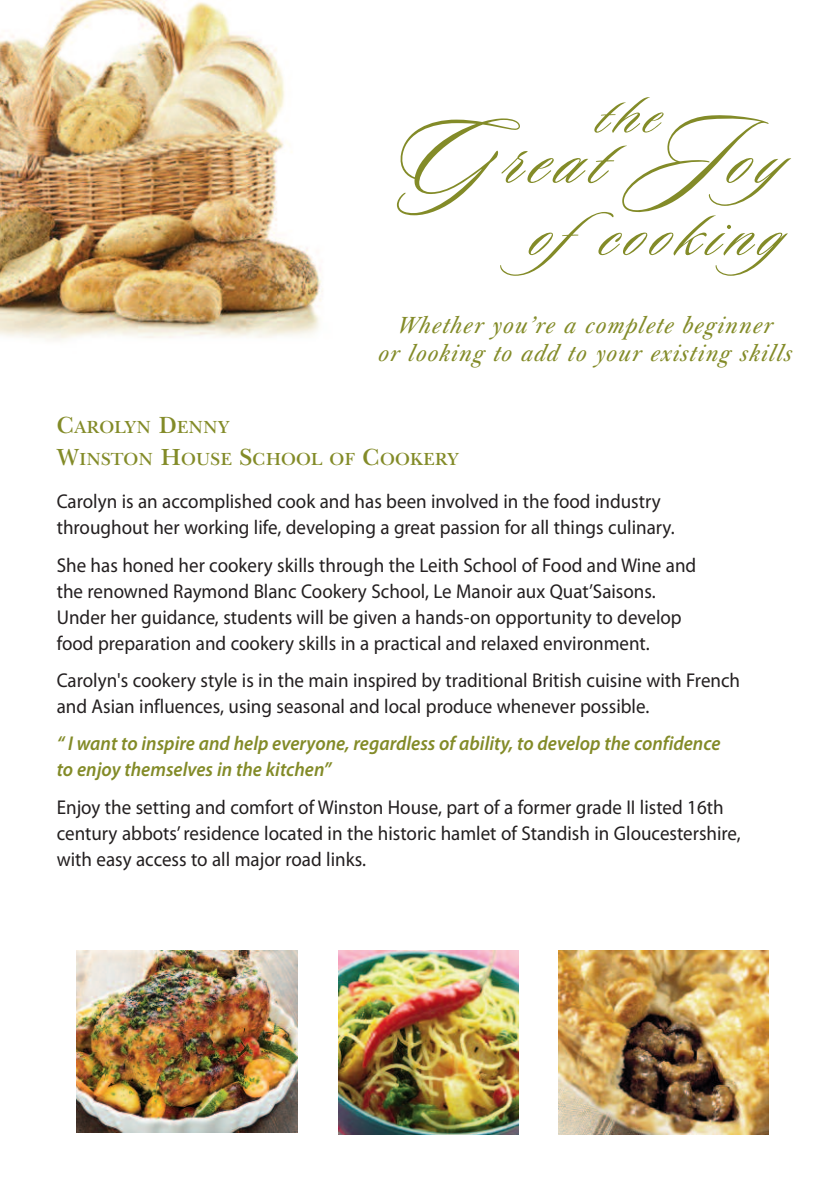
<style>
.page{position:relative;width:840px;height:1191px;background:#fff}
.page>*{position:absolute;margin:0;border:0;box-sizing:border-box;transform-origin:0 0}
.t1{font:82px "Sloop Script One";letter-spacing:.1em;color:#838b28}
.t2{font:74px "Sloop Script One";letter-spacing:.1em;color:#838b28}
.t3{font:66px "Sloop Script One";color:#838b28}
.t4{font:italic 600 24px/28px "New Baskerville IT Cby BT";letter-spacing:.055em;color:#838b28;text-align:center;scale:.95 1}
.t5{font:20px/26px "Myriad Pro";color:#231f20;scale:.95 1}
.t6{font:italic 600 20px/26px "Myriad Pro";color:#838b28;scale:.95 1}
.t7{font:600 18px/32.6px "New Baskerville IT Cby BT";color:#838b28}
.s1{font-size:114px}
.s2{font-size:24px}
</style>
<div class="page">
<img style="left:0;top:0;width:323px;height:341px">
<img style="left:77px;top:950px;width:220px;height:182px">
<img style="left:338px;top:950px;width:180px;height:184px">
<img style="left:558px;top:950px;width:209px;height:184px">
<h3 class="t3" style="left:596px;top:71px;width:64px">the</h3>
<h1 class="t1" style="left:394px;top:106px;width:448px"><span class="s1">G</span>reat <span class="s1">J</span>oy</h1>
<h2 class="t2" style="left:531px;top:186px;width:302px">ofcooking</h2>
<p class="t4" style="left:378px;top:313px;width:442px">Whether you’re a complete beginner<br>or looking to add to your existing skills</p>
<p class="t7" style="left:57px;top:412px;width:404px"><span class="s2">C</span>AROLYN <span class="s2">D</span>ENNY<br><span class="s2">W</span>INSTON <span class="s2">H</span>OUSE <span class="s2">S</span>CHOOL OF <span class="s2">C</span>OOKERY</p>
<p class="t5" style="left:57px;top:490px;width:651px">Carolyn is an accomplished cook and has been involved in the food industry throughout her working life, developing a great passion for all things culinary.</p>
<p class="t5" style="left:57px;top:553px;width:674px">She has honed her cookery skills through the Leith School of Food and Wine and the renowned Raymond Blanc Cookery School, Le Manoir aux Quat’Saisons.<br>Under her guidance, students will be given a hands-on opportunity to develop food preparation and cookery skills in a practical and relaxed environment.</p>
<p class="t5" style="left:57px;top:669px;width:720px">Carolyn's cookery style is in the main inspired by traditional British cuisine with French and Asian influences, using seasonal and local produce whenever possible.</p>
<p class="t6" style="left:57px;top:732px;width:699px">“ I want to inspire and help everyone, regardless of ability, to develop the confidence to enjoy themselves in the kitchen”</p>
<p class="t5" style="left:57px;top:795px;width:721px">Enjoy the setting and comfort of Winston House, part of a former grade II listed 16th century abbots’residence located in the historic hamlet of Standish in Gloucestershire, with easy access to all major road links.</p>
</div>
